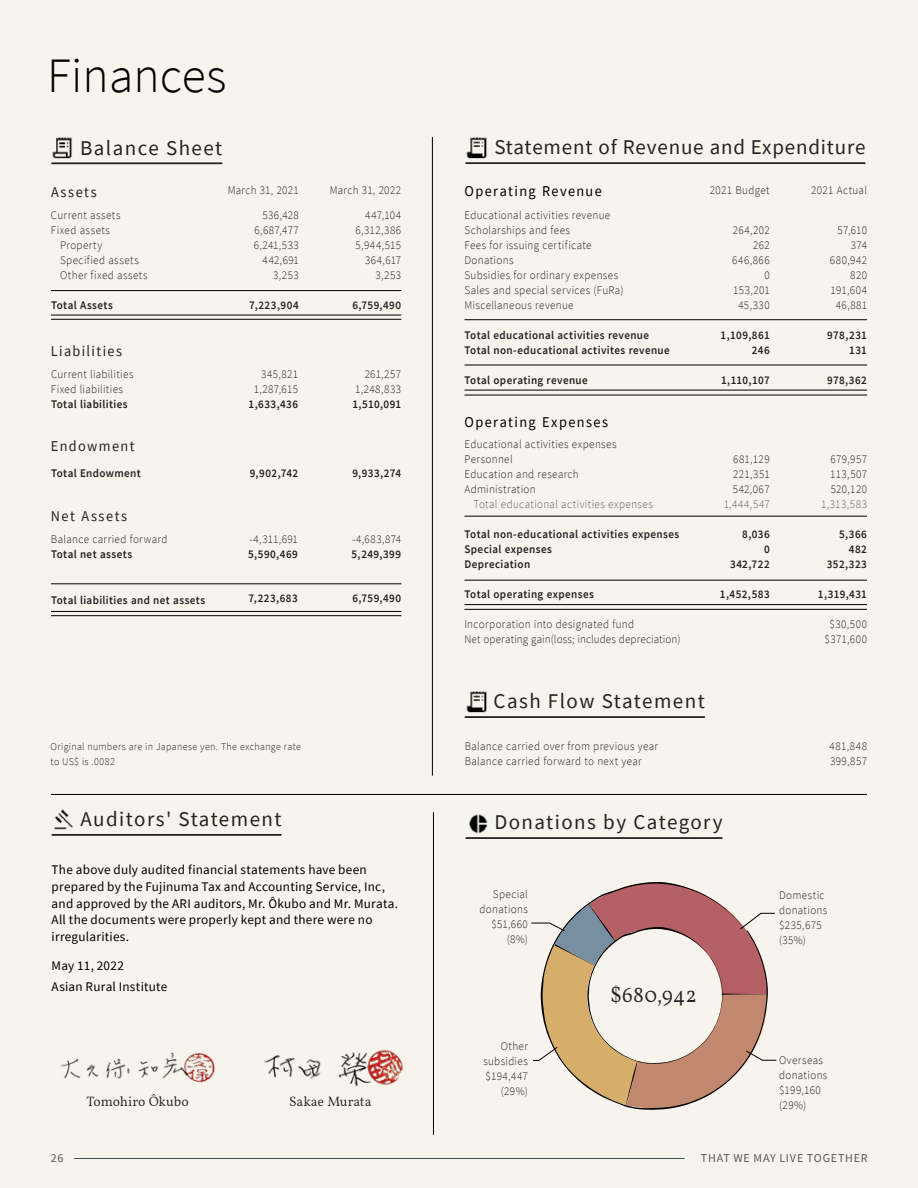
<style>
.page{position:relative;width:918px;height:1188px;background:#f6f4ed}
.page>*{position:absolute;margin:0;border:0;box-sizing:border-box;transform-origin:0 0}
.t1{font:300 49.5px "Source Sans Pro";letter-spacing:.005em;color:#000}
.t2{font:22.5px "Vollkorn";letter-spacing:.005em;color:#242324;scale:.95 1}
.t3{font:21px "Source Sans Pro";letter-spacing:.06em;color:#242324}
.t4{font:21px "Source Sans Pro";letter-spacing:.04em;color:#242324}
.t5{font:15px "Source Sans Pro";letter-spacing:.1em;color:#242324;scale:.95 1}
.t6{font:15px "Source Sans Pro";letter-spacing:.1em;color:#000;scale:.95 1}
.t7{font:13.8px "Vollkorn";letter-spacing:-.01em;color:#242324}
.t8{font:13.2px/16.8px "Source Sans Pro";letter-spacing:.02em;color:#000}
.t9{font:12px "Source Sans Pro";letter-spacing:.06em;color:#58585b}
.t10{font:300 11.7px/15px "Source Sans Pro";letter-spacing:.03em;color:#242324;text-align:right;scale:.95 1}
.t11{font:600 11.7px/15px "Source Sans Pro";letter-spacing:.035em;color:#242324;text-align:right;scale:.95 1}
.t12{font:300 11.7px "Source Sans Pro";letter-spacing:.04em;color:#606164;scale:.95 1}
.t13{font:300 11.7px/15px "Source Sans Pro";letter-spacing:.05em;color:#242324;scale:.95 1}
.t14{font:300 10.5px/15px "Source Sans Pro";letter-spacing:.035em;color:#242324;scale:.95 1}
</style>
<div class="page">
<hr style="left:74px;top:1158px;width:611px;height:1px;background:#001617">
<img style="left:60px;top:1052px;width:155px;height:31px">
<img style="left:264px;top:1049px;width:139px;height:38px">
<hr style="left:51px;top:162px;width:171px;height:2px;background:#242324">
<hr style="left:465px;top:716px;width:240px;height:2px;background:#242324">
<hr style="left:466px;top:162px;width:399px;height:2px;background:#242324">
<hr style="left:466px;top:837px;width:256px;height:2px;background:#242324">
<hr style="left:52px;top:834px;width:230px;height:2px;background:#242324">
<img style="left:466px;top:137px;width:21px;height:22px">
<img style="left:466px;top:691px;width:21px;height:22px">
<img style="left:52px;top:137px;width:20px;height:22px">
<img style="left:469px;top:814px;width:19px;height:20px">
<img style="left:54px;top:809px;width:19px;height:21px">
<hr style="left:51px;top:794px;width:816px;height:1px;background:#000">
<hr style="left:51px;top:611px;width:350px;height:1px;background:#000">
<hr style="left:51px;top:315px;width:350px;height:1px;background:#000">
<hr style="left:465px;top:395px;width:402px;height:1px;background:#000">
<hr style="left:465px;top:604px;width:402px;height:1px;background:#000">
<hr style="left:51px;top:615px;width:350px;height:1px;background:#000">
<hr style="left:51px;top:319px;width:350px;height:1px;background:#000">
<hr style="left:465px;top:390px;width:402px;height:1px;background:#000">
<hr style="left:465px;top:365px;width:402px;height:1px;background:#000">
<hr style="left:465px;top:516px;width:402px;height:1px;background:#000">
<hr style="left:465px;top:580px;width:402px;height:1px;background:#000">
<hr style="left:465px;top:319px;width:402px;height:1px;background:#000">
<hr style="left:465px;top:609px;width:402px;height:1px;background:#000">
<hr style="left:51px;top:584px;width:350px;height:1px;background:#000">
<hr style="left:51px;top:290px;width:350px;height:1px;background:#000">
<hr style="left:432px;top:137px;width:1px;height:639px;background:#000">
<hr style="left:433px;top:812px;width:1px;height:323px;background:#000">
<svg style="left:531px;top:882px;width:246px;height:228px"></svg>
<h1 class="t1" style="left:47px;top:45px;width:181px">Finances</h1>
<h3 class="t3" style="left:80px;top:134px;width:144px">Balance Sheet</h3>
<p class="t5" style="left:51px;top:182px;width:50px">Assets</p>
<p class="t10" style="left:51px;top:208px;width:75px">Current assets</p>
<p class="t10" style="left:51px;top:223px;width:64px">Fixed assets</p>
<p class="t10" style="left:60px;top:238px;width:46px">Property</p>
<p class="t10" style="left:60px;top:253px;width:84px">Specified assets</p>
<p class="t10" style="left:60px;top:268px;width:94px">Other fixed assets</p>
<p class="t11" style="left:51px;top:298px;width:67px">Total Assets</p>
<p class="t5" style="left:51px;top:341px;width:76px">Liabilities</p>
<p class="t10" style="left:51px;top:367px;width:88px;text-align:left">Current liabilities<br>Fixed liabilities</p>
<p class="t11" style="left:51px;top:397px;width:82px">Total liabilities</p>
<p class="t5" style="left:51px;top:437px;width:89px">Endowment</p>
<p class="t11" style="left:51px;top:466px;width:96px">Total Endowment</p>
<p class="t5" style="left:51px;top:507px;width:82px">Net Assets</p>
<p class="t10" style="left:51px;top:532px;width:124px">Balance carried forward</p>
<p class="t11" style="left:51px;top:547px;width:87px">Total net assets</p>
<p class="t11" style="left:51px;top:592px;width:164px">Total liabilities and net assets</p>
<p class="t10" style="left:228px;top:182px;width:76px">March 31, 2021</p>
<p class="t10" style="left:330px;top:182px;width:77px">March 31, 2022</p>
<p class="t10" style="left:254px;top:208px;width:49px">536,428<br>6,687,477<br>6,241,533<br>442,691<br>3,253</p>
<p class="t11" style="left:249px;top:298px;width:54px">7,223,904</p>
<p class="t10" style="left:254px;top:367px;width:48px">345,821<br>1,287,615</p>
<p class="t11" style="left:249px;top:397px;width:54px">1,633,436</p>
<p class="t11" style="left:250px;top:466px;width:52px">9,902,742</p>
<p class="t10" style="left:250px;top:532px;width:52px">-4,311,691</p>
<p class="t11" style="left:248px;top:547px;width:54px">5,590,469</p>
<p class="t11" style="left:249px;top:591px;width:53px">7,223,683</p>
<p class="t10" style="left:355px;top:208px;width:50px">447,104<br>6,312,386<br>5,944,515<br>364,617<br>3,253</p>
<p class="t11" style="left:352px;top:298px;width:53px">6,759,490</p>
<p class="t10" style="left:355px;top:367px;width:50px">261,257<br>1,248,833</p>
<p class="t11" style="left:352px;top:397px;width:53px">1,510,091</p>
<p class="t11" style="left:352px;top:466px;width:53px">9,933,274</p>
<p class="t10" style="left:352px;top:532px;width:53px">-4,683,874</p>
<p class="t11" style="left:352px;top:547px;width:54px">5,249,399</p>
<p class="t11" style="left:352px;top:591px;width:53px">6,759,490</p>
<p class="t14" style="left:51px;top:739px;width:265px">Original numbers are in Japanese yen. The exchange rate to US$ is .0082</p>
<h3 class="t3" style="left:81px;top:806px;width:203px">Auditors' Statement</h3>
<p class="t8" style="left:52px;top:861px;width:348px">The above duly audited financial statements have been prepared by the Fujinuma Tax and Accounting Service, Inc, and approved by the ARI auditors, Mr. Ôkubo and Mr. Murata.<br>All the documents were properly kept and there were no irregularities.</p>
<p class="t8" style="left:52px;top:955px;width:117px;line-height:21px">May 11, 2022<br>Asian Rural Institute</p>
<p class="t7" style="left:87px;top:1091px;width:104px">Tomohiro Ôkubo</p>
<p class="t7" style="left:289px;top:1091px;width:84px">Sakae Murata</p>
<h3 class="t4" style="left:494px;top:134px;width:373px">Statement of Revenue and Expenditure</h3>
<p class="t10" style="left:710px;top:182px;width:64px">2021 Budget</p>
<p class="t10" style="left:811px;top:182px;width:60px">2021 Actual</p>
<p class="t6" style="left:464px;top:182px;width:146px">Operating Revenue</p>
<p class="t10" style="left:464px;top:208px;width:169px;text-align:left">Educational activities revenue<br>Scholarships and fees<br>Fees for issuing certificate<br>Donations<br>Subsidies for ordinary expenses<br>Sales and special services (FuRa)<br>Miscellaneous revenue</p>
<p class="t11" style="left:464px;top:327px;width:218px;text-align:left">Total educational activities revenue<br>Total non-educational activites revenue</p>
<p class="t11" style="left:464px;top:372px;width:131px">Total operating revenue</p>
<p class="t6" style="left:464px;top:412px;width:153px">Operating Expenses</p>
<p class="t10" style="left:464px;top:437px;width:162px;text-align:left">Educational activities expenses<br>Personnel<br>Education and research<br>Administration</p>
<p class="t12" style="left:474px;top:497px;width:190px">Total educational activities expenses</p>
<p class="t11" style="left:464px;top:527px;width:228px;text-align:left">Total non-educational activities expenses<br>Special expenses<br>Depreciation</p>
<p class="t11" style="left:464px;top:587px;width:138px">Total operating expenses</p>
<p class="t10" style="left:464px;top:617px;width:229px;text-align:left">Incorporation into designated fund<br>Net operating gain(loss; includes depreciation)</p>
<p class="t10" style="left:732px;top:223px;width:41px">264,202<br>262<br>646,866<br>0<br>153,201<br>45,330</p>
<p class="t11" style="left:721px;top:327px;width:53px">1,109,861<br>246</p>
<p class="t11" style="left:721px;top:372px;width:53px">1,110,107</p>
<p class="t10" style="left:733px;top:452px;width:41px;text-align:justify">681,129<br>221,351<br>542,067</p>
<p class="t12" style="left:724px;top:497px;width:50px">1,444,547</p>
<p class="t11" style="left:730px;top:527px;width:43px">8,036<br>0<br>342,722</p>
<p class="t11" style="left:720px;top:587px;width:54px">1,452,583</p>
<h3 class="t3" style="left:494px;top:688px;width:213px">Cash Flow Statement</h3>
<p class="t10" style="left:465px;top:738px;width:205px;text-align:left">Balance carried over from previous year<br>Balance carried forward to next year</p>
<h3 class="t3" style="left:494px;top:809px;width:230px">Donations by Category</h3>
<p class="t10" style="left:830px;top:223px;width:41px">57,610<br>374<br>680,942<br>820<br>191,604<br>46,881</p>
<p class="t11" style="left:827px;top:327px;width:43px">978,231<br>131</p>
<p class="t11" style="left:827px;top:372px;width:43px">978,362</p>
<p class="t10" style="left:830px;top:452px;width:40px;text-align:justify">679,957<br>113,507<br>520,120</p>
<p class="t12" style="left:821px;top:497px;width:50px">1,313,583</p>
<p class="t11" style="left:827px;top:527px;width:44px">5,366<br>482<br>352,323</p>
<p class="t11" style="left:818px;top:587px;width:53px">1,319,431</p>
<p class="t10" style="left:825px;top:617px;width:46px;text-align:center">$30,500 $371,600</p>
<p class="t13" style="left:830px;top:738px;width:41px">481,848<br>399,857</p>
<p class="t10" style="left:480px;top:887px;width:52px">Special donations $51,660 (8%)</p>
<p class="t10" style="left:483px;top:1038px;width:48px">Other subsidies $194,447 (29%)</p>
<h2 class="t2" style="left:610px;top:978px;width:93px">$680,942</h2>
<p class="t10" style="left:779px;top:888px;width:52px;text-align:left">Domestic donations $235,675 (35%)</p>
<p class="t10" style="left:779px;top:1053px;width:52px;text-align:left">Overseas donations $199,160 (29%)</p>
<p class="t9" style="left:51px;top:1150px;width:14px">26</p>
<p class="t9" style="left:701px;top:1150px;width:168px">THAT WE MAY LIVE TOGETHER</p>
</div>
